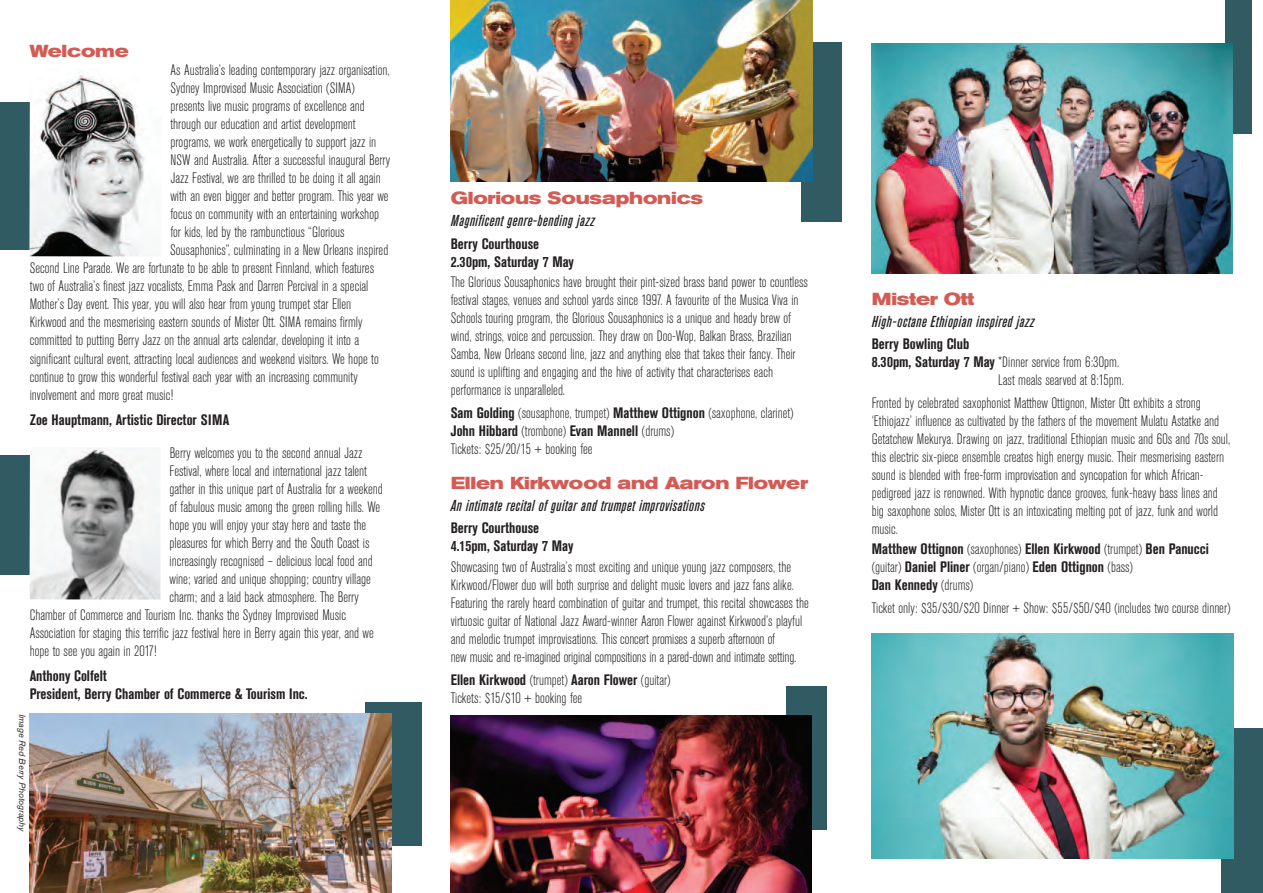
<style>
.page{position:relative;width:1263px;height:893px;background:#fff}
.page>*{position:absolute;margin:0;border:0;box-sizing:border-box;transform-origin:0 0}
.t1{font:700 expanded 17.25px "Akzidenz Grotesk BE";letter-spacing:-.01em;color:#d45a54}
.t2{font:italic 500 condensed 15.75px "Akzidenz Grotesk BE";letter-spacing:.025em;color:#231f20}
.t3{font:300 condensed 15px/18px "Akzidenz Grotesk BE";color:#231f20}
.t4{font:700 condensed 15px/18px "Akzidenz Grotesk BE";color:#231f20}
.t5{font:italic 9px "Akzidenz Grotesk BE";color:#231f20}
.s1{font-weight:700}
.s2{font-weight:300}
</style>
<div class="page">
<div style="left:0;top:102px;width:56px;height:148px;background:#305b63"></div>
<div style="left:801px;top:43px;width:41px;height:179px;background:#305b63"></div>
<img style="left:451px;top:0;width:361px;height:182px">
<div style="left:1222px;top:728px;width:41px;height:165px;background:#305b63"></div>
<div style="left:1225px;top:0;width:27px;height:133px;background:#305b63"></div>
<div style="left:0;top:455px;width:43px;height:119px;background:#305b63"></div>
<div style="left:365px;top:702px;width:56px;height:143px;background:#305b63"></div>
<div style="left:786px;top:686px;width:41px;height:143px;background:#305b63"></div>
<img style="left:30px;top:74px;width:115px;height:182px">
<img style="left:30px;top:447px;width:131px;height:153px">
<img style="left:451px;top:716px;width:361px;height:177px">
<img style="left:872px;top:634px;width:361px;height:225px">
<img style="left:872px;top:43px;width:361px;height:230px">
<img style="left:30px;top:714px;width:361px;height:179px">
<p class="t1" style="left:30px;top:45px;width:101px">Welcome</p>
<p class="t3" style="left:171px;top:62px;width:220px">As Australia’s leading contemporary jazz organisation,</p>
<p class="t3" style="left:171px;top:80px;width:186px">Sydney Improvised Music Association (SIMA)</p>
<p class="t3" style="left:171px;top:98px;width:196px">presents live music programs of excellence and</p>
<p class="t3" style="left:170px;top:116px;width:187px">through our education and artist development</p>
<p class="t3" style="left:170px;top:134px;width:207px">programs, we work energetically to support jazz in</p>
<p class="t3" style="left:170px;top:152px;width:221px">NSW and Australia. After a successful inaugural Berry</p>
<p class="t3" style="left:170px;top:170px;width:212px">Jazz Festival, we are thrilled to be doing it all again</p>
<p class="t3" style="left:170px;top:188px;width:220px">with an even bigger and better program. This year we</p>
<p class="t3" style="left:170px;top:206px;width:210px">focus on community with an entertaining workshop</p>
<p class="t3" style="left:170px;top:224px;width:176px">for kids, led by the rambunctious “Glorious</p>
<p class="t3" style="left:170px;top:242px;width:220px">Sousaphonics”, culminating in a New Orleans inspired</p>
<p class="t3" style="left:30px;top:260px;width:346px">Second Line Parade. We are fortunate to be able to present Finnland, which features</p>
<p class="t3" style="left:30px;top:278px;width:340px">two of Australia’s finest jazz vocalists, Emma Pask and Darren Percival in a special</p>
<p class="t3" style="left:30px;top:296px;width:323px">Mother’s Day event. This year, you will also hear from young trumpet star Ellen</p>
<p class="t3" style="left:30px;top:314px;width:334px">Kirkwood and the mesmerising eastern sounds of Mister Ott. SIMA remains firmly</p>
<p class="t3" style="left:30px;top:332px;width:331px">committed to putting Berry Jazz on the annual arts calendar, developing it into a</p>
<p class="t3" style="left:30px;top:350px;width:350px">significant cultural event, attracting local audiences and weekend visitors. We hope to</p>
<p class="t3" style="left:30px;top:368px;width:330px">continue to grow this wonderful festival each year with an increasing community</p>
<p class="t3" style="left:30px;top:386px;width:145px">involvement and more great music!</p>
<p class="t4" style="left:30px;top:412px;width:201px">Zoe Hauptmann, Artistic Director SIMA</p>
<p class="t3" style="left:170px;top:445px;width:194px">Berry welcomes you to the second annual Jazz</p>
<p class="t3" style="left:170px;top:463px;width:199px">Festival, where local and international jazz talent</p>
<p class="t3" style="left:170px;top:481px;width:215px">gather in this unique part of Australia for a weekend</p>
<p class="t3" style="left:170px;top:499px;width:212px">of fabulous music among the green rolling hills. We</p>
<p class="t3" style="left:170px;top:517px;width:198px">hope you will enjoy your stay here and taste the</p>
<p class="t3" style="left:170px;top:535px;width:201px">pleasures for which Berry and the South Coast is</p>
<p class="t3" style="left:169px;top:553px;width:205px">increasingly recognised – delicious local food and</p>
<p class="t3" style="left:169px;top:571px;width:203px">wine; varied and unique shopping; country village</p>
<p class="t3" style="left:169px;top:589px;width:191px">charm; and a laid back atmosphere. The Berry</p>
<p class="t3" style="left:30px;top:607px;width:318px">Chamber of Commerce and Tourism Inc. thanks the Sydney Improvised Music</p>
<p class="t3" style="left:30px;top:625px;width:346px">Association for staging this terrific jazz festival here in Berry again this year, and we</p>
<p class="t3" style="left:30px;top:643px;width:128px">hope to see you again in 2017!</p>
<p class="t4" style="left:30px;top:668px;width:279px">Anthony Colfelt<br>President, Berry Chamber of Commerce &amp; Tourism Inc.</p>
<p class="t5" style="left:26px;top:714px;width:119px;rotate:90deg">Image Red Berry Photography</p>
<p class="t1" style="left:451px;top:192px;width:254px">Glorious Sousaphonics</p>
<p class="t2" style="left:451px;top:215px;width:146px">Magnificent genre-bending jazz</p>
<p class="t4" style="left:451px;top:236px;width:125px">Berry Courthouse<br>2.30pm, Saturday 7 May</p>
<p class="t3" style="left:451px;top:274px;width:359px">The Glorious Sousaphonics have brought their pint-sized brass band power to countless festival stages, venues and school yards since 1997. A favourite of the Musica Viva in Schools touring program, the Glorious Sousaphonics is a unique and heady brew of wind, strings, voice and percussion. They draw on Doo-Wop, Balkan Brass, Brazilian Samba, New Orleans second line, jazz and anything else that takes their fancy. Their sound is uplifting and engaging and the hive of activity that characterises each performance is unparalleled.</p>
<p class="t3" style="left:451px;top:405px;width:344px"><span class="s1">Sam Golding</span> (sousaphone, trumpet) <span class="s1">Matthew Ottignon</span> (saxophone, clarinet)<br><span class="s1">John Hibbard</span> (trombone) <span class="s1">Evan Mannell</span> (drums)<br>Tickets: $25/20/15 + booking fee</p>
<p class="t1" style="left:451px;top:477px;width:359px">Ellen Kirkwood and Aaron Flower</p>
<p class="t2" style="left:451px;top:500px;width:256px">An intimate recital of guitar and trumpet improvisations</p>
<p class="t4" style="left:451px;top:520px;width:124px">Berry Courthouse<br>4.15pm, Saturday 7 May</p>
<p class="t3" style="left:451px;top:558px;width:359px">Showcasing two of Australia’s most exciting and unique young jazz composers, the Kirkwood/Flower duo will both surprise and delight music lovers and jazz fans alike.<br>Featuring the rarely heard combination of guitar and trumpet, this recital showcases the virtuosic guitar of National Jazz Award-winner Aaron Flower against Kirkwood’s playful and melodic trumpet improvisations. This concert promises a superb afternoon of<br>new music and re-imagined original compositions in a pared-down and intimate setting.</p>
<p class="t3" style="left:451px;top:672px;width:221px"><span class="s1">Ellen Kirkwood</span> (trumpet) <span class="s1">Aaron Flower</span> (guitar)<br>Tickets: $15/$10 + booking fee</p>
<p class="t1" style="left:872px;top:293px;width:104px">Mister Ott</p>
<p class="t2" style="left:872px;top:316px;width:164px">High-octane Ethiopian inspired jazz</p>
<p class="t4" style="left:872px;top:336px;width:99px">Berry Bowling Club</p>
<p class="t3" style="left:872px;top:354px;width:249px"><span class="s1">8.30pm, Saturday 7 May</span> *Dinner service from 6:30pm.</p>
<p class="t3" style="left:998px;top:372px;width:127px">Last meals searved at 8:15pm.</p>
<p class="t3" style="left:872px;top:395px;width:360px">Fronted by celebrated saxophonist Matthew Ottignon, Mister Ott exhibits a strong ‘Ethiojazz’ influence as cultivated by the fathers of the movement Mulatu Astatke and Getatchew Mekurya. Drawing on jazz, traditional Ethiopian music and 60s and 70s soul, this electric six-piece ensemble creates high energy music. Their mesmerising eastern sound is blended with free-form improvisation and syncopation for which African&shy;pedigreed jazz is renowned. With hypnotic dance grooves, funk-heavy bass lines and big saxophone solos, Mister Ott is an intoxicating melting pot of jazz, funk and world music.</p>
<p class="t4" style="left:872px;top:541px;width:339px">Matthew Ottignon <span class="s2">(saxophones)</span> Ellen Kirkwood <span class="s2">(trumpet)</span> Ben Panucci <span class="s2">(guitar)</span> Daniel Pliner <span class="s2">(organ/piano)</span> Eden Ottignon <span class="s2">(bass)<br></span>Dan Kennedy <span class="s2">(drums)</span></p>
<p class="t3" style="left:872px;top:600px;width:360px">Ticket only: $35/$30/$20 Dinner + Show: $55/$50/$40 (includes two course dinner)</p>
</div>
